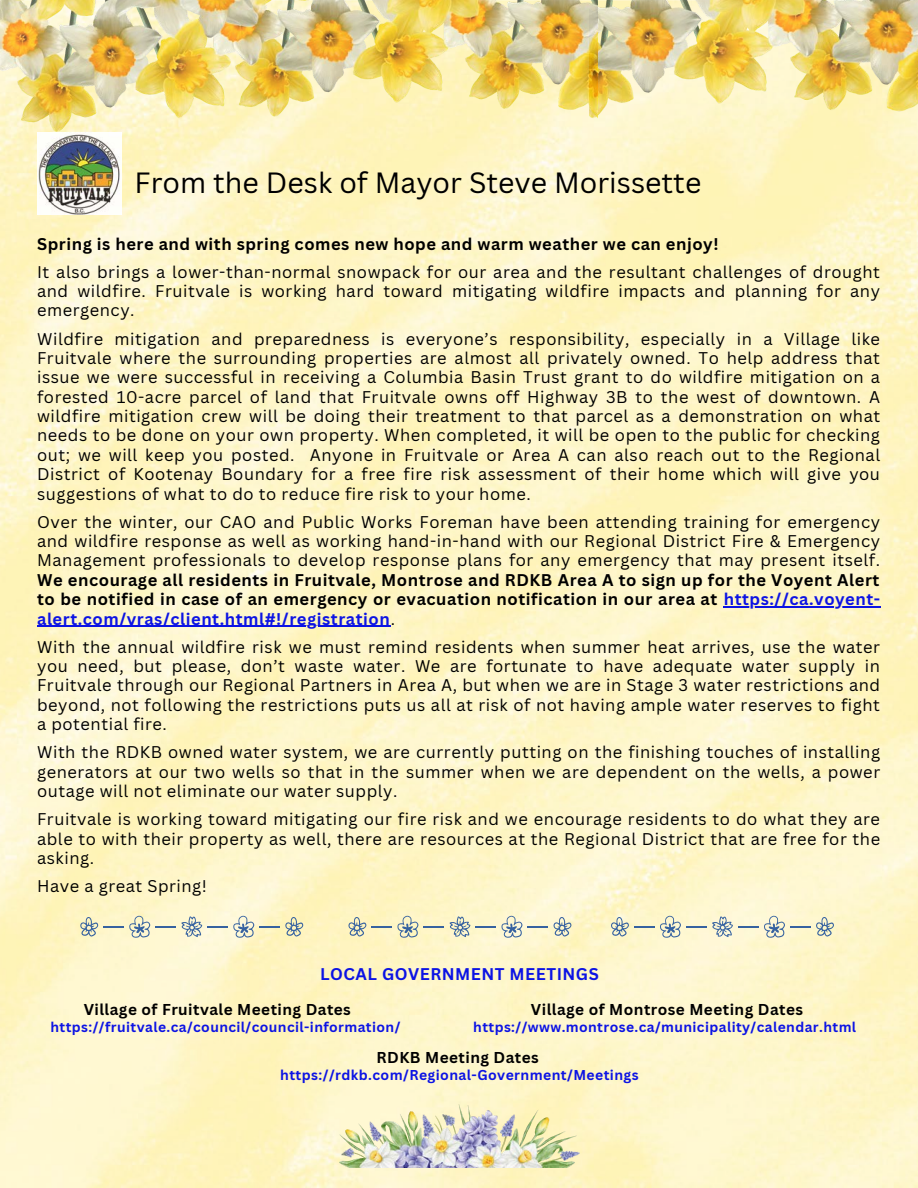
<style>
.page{position:relative;width:918px;height:1188px;background:#fff}
.page>*{position:absolute;margin:0;border:0;box-sizing:border-box;transform-origin:0 0}
.t1{font:28.5px "Canva Sans";color:#000}
.t2{font:16.5px/19.4px "Canva Sans";letter-spacing:.035em;color:#000;text-align:justify}
.t3{font:700 16.5px/19.4px "Canva Sans";letter-spacing:.035em;color:#000;text-align:justify}
.t4{font:700 16.5px "Canva Sans";letter-spacing:.03em;color:#0c13e4}
.t5{font:700 15.3px "Canva Sans";letter-spacing:.03em;color:#000}
.t6{font:700 13.95px "Canva Sans";letter-spacing:.03em;color:#0c13e4}
.t7{font:700 13.8px "Canva Sans";letter-spacing:.03em;color:#0c13e4}
.s1{color:#0c13e4}
.s2{font-weight:400}
</style>
<div class="page">
<img style="left:1px;top:133px;width:917px;height:1055px">
<hr style="left:724px;top:606px;width:157px;height:2px;background:#0c13e4">
<hr style="left:37px;top:626px;width:354px;height:1px;background:#0c13e4">
<img style="left:598px;top:0;width:320px;height:133px">
<img style="left:0;top:0;width:598px;height:133px">
<img style="left:37px;top:133px;width:85px;height:82px">
<img style="left:339px;top:1104px;width:240px;height:63px">
<svg style="left:80px;top:915px;width:223px;height:23px;background:#dedfc5"></svg>
<svg style="left:348px;top:915px;width:122px;height:23px;background:#dcdcbe"></svg>
<svg style="left:476px;top:915px;width:96px;height:23px;background:#dfe0c9"></svg>
<svg style="left:610px;top:915px;width:224px;height:23px;background:#dedfc9"></svg>
<h1 class="t1" style="left:135px;top:163px;width:568px">From the Desk of Mayor Steve Morissette</h1>
<p class="t3" style="left:37px;top:233px;width:683px">Spring is here and with spring comes new hope and warm weather we can enjoy!</p>
<p class="t2" style="left:37px;top:262px;width:844px">It also brings a lower-than-normal snowpack for our area and the resultant challenges of drought and wildfire. Fruitvale is working hard toward mitigating wildfire impacts and planning for any emergency.</p>
<p class="t2" style="left:37px;top:328px;width:845px">Wildfire mitigation and preparedness is everyone’s responsibility, especially in a Village like Fruitvale where the surrounding properties are almost all privately owned. To help address that issue we were successful in receiving a Columbia Basin Trust grant to do wildfire mitigation on a forested 10-acre parcel of land that Fruitvale owns off Highway 3B to the west of downtown. A wildfire mitigation crew will be doing their treatment to that parcel as a demonstration on what needs to be done on your own property. When completed, it will be open to the public for checking out; we will keep you posted. Anyone in Fruitvale or Area A can also reach out to the Regional District of Kootenay Boundary for a free fire risk assessment of their home which will give you suggestions of what to do to reduce fire risk to your home.</p>
<p class="t2" style="left:37px;top:512px;width:844px">Over the winter, our CAO and Public Works Foreman have been attending training for emergency and wildfire response as well as working hand-in-hand with our Regional District Fire &amp; Emergency Management professionals to develop response plans for any emergency that may present itself.</p>
<p class="t3" style="left:37px;top:570px;width:845px">We encourage all residents in Fruitvale, Montrose and RDKB Area A to sign up for the Voyent Alert to be notified in case of an emergency or evacuation notification in our area at <span class="s1">https://ca.voyent&shy;alert.com/vras/client.html#!/registration</span><span class="s2">.</span></p>
<p class="t2" style="left:37px;top:637px;width:845px">With the annual wildfire risk we must remind residents when summer heat arrives, use the water you need, but please, don’t waste water. We are fortunate to have adequate water supply in Fruitvale through our Regional Partners in Area A, but when we are in Stage 3 water restrictions and beyond, not following the restrictions puts us all at risk of not having ample water reserves to fight a potential fire.</p>
<p class="t2" style="left:37px;top:742px;width:845px">With the RDKB owned water system, we are currently putting on the finishing touches of installing generators at our two wells so that in the summer when we are dependent on the wells, a power outage will not eliminate our water supply.</p>
<p class="t2" style="left:37px;top:809px;width:845px">Fruitvale is working toward mitigating our fire risk and we encourage residents to do what they are able to with their property as well, there are resources at the Regional District that are free for the asking.</p>
<p class="t2" style="left:37px;top:876px;width:171px">Have a great Spring!</p>
<p class="t4" style="left:320px;top:962px;width:280px">LOCAL GOVERNMENT MEETINGS</p>
<p class="t5" style="left:84px;top:999px;width:269px">Village of Fruitvale Meeting Dates</p>
<p class="t5" style="left:531px;top:999px;width:274px">Village of Montrose Meeting Dates</p>
<p class="t7" style="left:51px;top:1017px;width:351px">https://fruitvale.ca/council/council-information/</p>
<p class="t7" style="left:473px;top:1017px;width:384px">https://www.montrose.ca/municipality/calendar.html</p>
<p class="t5" style="left:377px;top:1047px;width:164px">RDKB Meeting Dates</p>
<p class="t6" style="left:280px;top:1065px;width:360px">https://rdkb.com/Regional-Government/Meetings</p>
</div>
